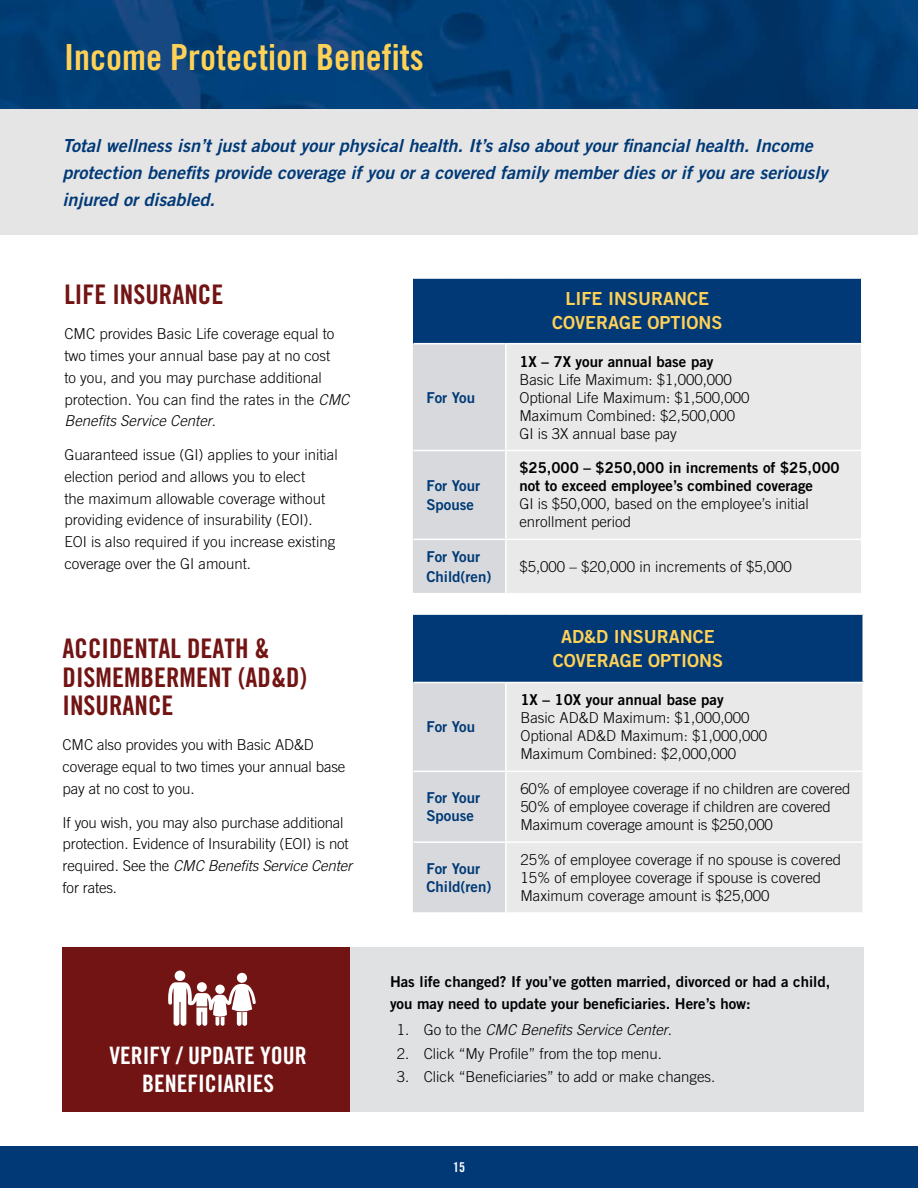
<style>
.page{position:relative;width:918px;height:1188px;background:#fff}
.page>*{position:absolute;margin:0;border:0;box-sizing:border-box;transform-origin:0 0}
.t1{font:36px "Trade Gothic Bold Cond Twenty";color:#ffd157}
.t2{font:27px/28.5px "Trade Gothic Bold Cond Twenty";color:#711413}
.t3{font:24px/28.5px "Trade Gothic Bold Cond Twenty";color:#fff;text-align:center}
.t4{font:18px/27px "Trade Gothic LT Std Bd 2 Obl";color:#003976}
.t5{font:18px/24px "Trade Gothic LT Std Bd 2";color:#ffd157;text-align:center}
.t6{font:300 15px/21.8px "Trade Gothic LT Std";color:#000}
.t7{font:15px/18px "Trade Gothic LT Std Bd 2";color:#000}
.t8{font:15px/18px "Trade Gothic LT Std Bd 2";color:#003976}
.t9{font:italic 300 15px "Trade Gothic LT Std";color:#000}
.t10{font:13.5px "Trade Gothic Bold Cond Twenty";color:#fff}
.s1{font-style:italic}
.s2{font-style:normal}
</style>
<div class="page">
<div style="left:0;top:1146px;width:918px;height:42px;background:#003976"></div>
<div style="left:0;top:107px;width:918px;height:127px;background:#e5e5e6"></div>
<img style="left:0;top:0;width:918px;height:109px">
<div style="left:413px;top:614px;width:450px;height:68px;background:#003976"></div>
<div style="left:413px;top:682px;width:92px;height:230px;background:#d7d9dc"></div>
<div style="left:507px;top:683px;width:355px;height:229px;background:#e9e9ea"></div>
<hr style="left:862px;top:615px;width:2px;height:67px;background:#fff">
<hr style="left:506px;top:771px;width:358px;height:1px;background:#fff">
<hr style="left:506px;top:841px;width:358px;height:2px;background:#fff">
<hr style="left:412px;top:613px;width:94px;height:2px;background:#fff">
<hr style="left:506px;top:613px;width:358px;height:2px;background:#fff">
<hr style="left:414px;top:682px;width:92px;height:1px;background:#fff">
<hr style="left:414px;top:771px;width:92px;height:1px;background:#fff">
<hr style="left:414px;top:841px;width:92px;height:2px;background:#fff">
<div style="left:413px;top:278px;width:449px;height:66px;background:#003976"></div>
<div style="left:413px;top:344px;width:92px;height:249px;background:#d7d9dc"></div>
<div style="left:507px;top:344px;width:354px;height:249px;background:#e9e9ea"></div>
<hr style="left:861px;top:279px;width:1px;height:64px;background:#fff">
<hr style="left:412px;top:277px;width:94px;height:2px;background:#fff">
<hr style="left:506px;top:277px;width:357px;height:2px;background:#fff">
<hr style="left:414px;top:343px;width:92px;height:1px;background:#fff">
<hr style="left:506px;top:343px;width:357px;height:1px;background:#fff">
<hr style="left:414px;top:450px;width:92px;height:1px;background:#fff">
<hr style="left:506px;top:450px;width:357px;height:1px;background:#fff">
<hr style="left:414px;top:539px;width:92px;height:1px;background:#fff">
<hr style="left:506px;top:539px;width:357px;height:1px;background:#fff">
<div style="left:343px;top:947px;width:521px;height:165px;background:#e0e1e3"></div>
<div style="left:62px;top:947px;width:288px;height:165px;background:#711413"></div>
<div style="left:175px;top:971px;width:10px;height:10px;background:#fff;border-radius:50%"></div>
<svg style="left:168px;top:972px;width:88px;height:54px"></svg>
<h1 class="t1" style="left:64px;top:36px;width:361px">Income Protection Benefits</h1>
<p class="t4" style="left:63px;top:132px;width:766px">Total wellness isn’t just about your physical health. It’s also about your financial health. Income protection benefits provide coverage if you or a covered family member dies or if you are seriously injured or disabled.</p>
<h2 class="t2" style="left:64px;top:280px;width:160px">LIFE INSURANCE</h2>
<p class="t6" style="left:64px;top:323px;width:287px">CMC provides Basic Life coverage equal to two times your annual base pay at no cost<br>to you, and you may purchase additional protection. You can find the rates in the <span class="s1">CMC Benefits Service Center</span>.</p>
<p class="t6" style="left:64px;top:444px;width:275px">Guaranteed issue (GI) applies to your initial election period and allows you to elect<br>the maximum allowable coverage without providing evidence of insurability (EOI).<br>EOI is also required if you increase existing coverage over the GI amount.</p>
<h2 class="t2" style="left:63px;top:634px;width:246px">ACCIDENTAL DEATH &amp;<br>DISMEMBERMENT (AD&amp;D)<br>INSURANCE</h2>
<p class="t6" style="left:63px;top:734px;width:284px">CMC also provides you with Basic AD&amp;D coverage equal to two times your annual base pay at no cost to you.</p>
<p class="t6" style="left:63px;top:811px;width:291px">If you wish, you may also purchase additional protection. Evidence of Insurability (EOI) is not required. See the <span class="s1">CMC Benefits Service Center </span>for rates.</p>
<h3 class="t3" style="left:110px;top:1041px;width:199px">VERIFY / UPDATE YOUR<br>BENEFICIARIES</h3>
<p class="t8" style="left:426px;top:388px;width:50px">For You</p>
<p class="t8" style="left:426px;top:475px;width:55px;line-height:19.5px">For Your<br>Spouse</p>
<p class="t5" style="left:552px;top:287px;width:172px">LIFE INSURANCE<br>COVERAGE OPTIONS</p>
<p class="t7" style="left:519px;top:352px;width:196px">1X – 7X your annual base pay</p>
<p class="t6" style="left:519px;top:370px;width:232px;line-height:18px">Basic Life Maximum: $1,000,000<br>Optional Life Maximum: $1,500,000<br>Maximum Combined: $2,500,000<br>GI is 3X annual base pay</p>
<p class="t7" style="left:519px;top:459px;width:322px">$25,000 – $250,000 in increments of $25,000 not to exceed employee’s combined coverage</p>
<p class="t6" style="left:519px;top:495px;width:291px;line-height:18px">GI is $50,000, based on the employee’s initial enrollment period</p>
<p class="t8" style="left:426px;top:547px;width:67px;line-height:19.5px">For Your<br>Child(ren)</p>
<p class="t6" style="left:519px;top:556px;width:274px">$5,000 – $20,000 in increments of $5,000</p>
<p class="t8" style="left:426px;top:718px;width:50px">For You</p>
<p class="t5" style="left:553px;top:624px;width:172px">AD&amp;D INSURANCE<br>COVERAGE OPTIONS</p>
<p class="t7" style="left:520px;top:691px;width:205px">1X – 10X your annual base pay</p>
<p class="t6" style="left:520px;top:709px;width:248px;line-height:18px">Basic AD&amp;D Maximum: $1,000,000<br>Optional AD&amp;D Maximum: $1,000,000<br>Maximum Combined: $2,000,000</p>
<p class="t8" style="left:426px;top:789px;width:55px">For Your<br>Spouse</p>
<p class="t6" style="left:520px;top:780px;width:332px;line-height:18px">60% of employee coverage if no children are covered<br>50% of employee coverage if children are covered<br>Maximum coverage amount is $250,000</p>
<p class="t8" style="left:426px;top:859px;width:67px">For Your<br>Child(ren)</p>
<p class="t6" style="left:520px;top:850px;width:322px;line-height:18px">25% of employee coverage if no spouse is covered<br>15% of employee coverage if spouse is covered<br>Maximum coverage amount is $25,000</p>
<p class="t7" style="left:390px;top:971px;width:442px;line-height:21.8px">Has life changed? If you’ve gotten married, divorced or had a child, you may need to update your beneficiaries. Here’s how:</p>
<p class="t9" style="left:397px;top:1021px;width:277px"><span class="s2">1. Go to the</span> CMC Benefits Service Center<span class="s2">.</span></p>
<p class="t6" style="left:397px;top:1042px;width:267px">2. Click “My Profile” from the top menu.</p>
<p class="t6" style="left:397px;top:1065px;width:320px">3. Click “Beneficiaries” to add or make changes.</p>
<p class="t10" style="left:453px;top:1159px;width:13px">15</p>
</div>
